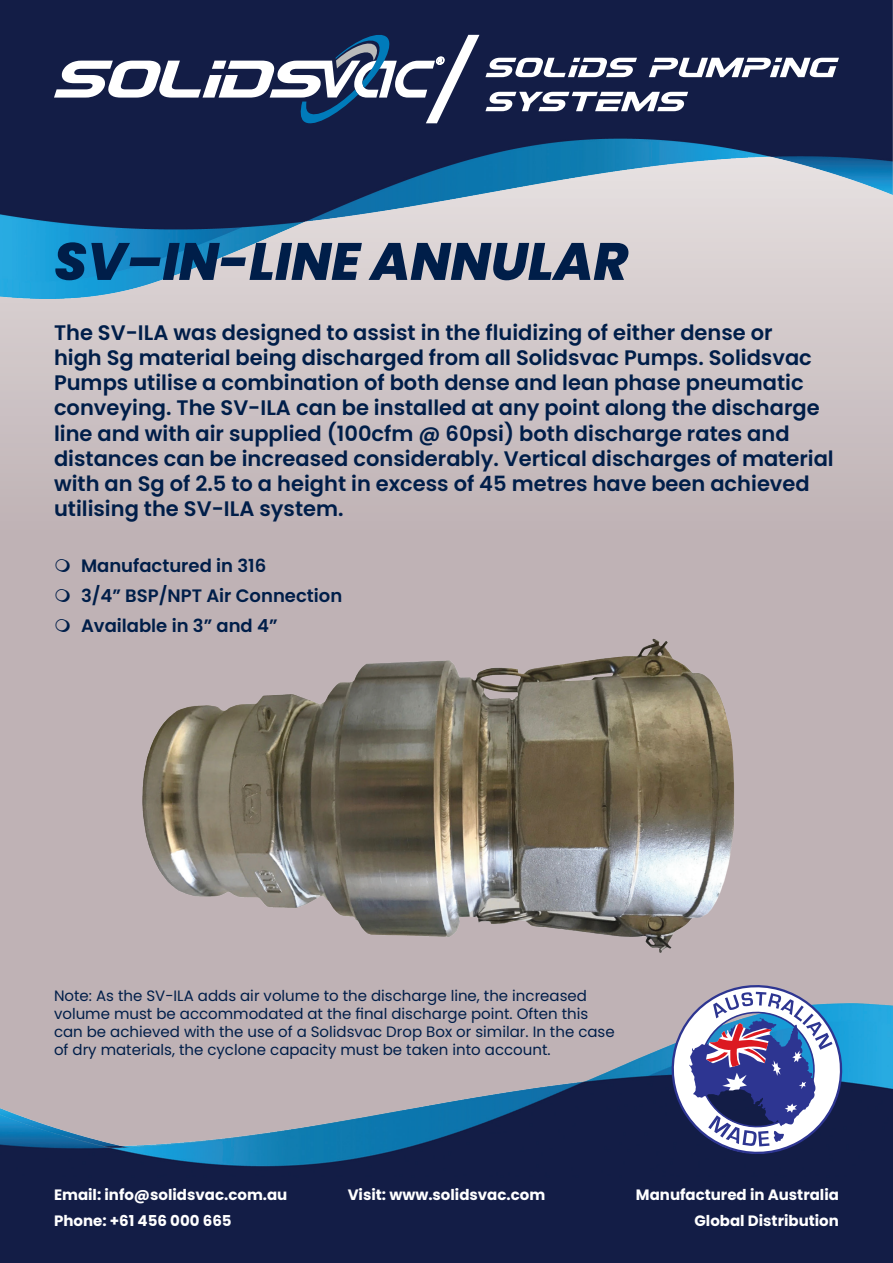
<style>
.page{position:relative;width:893px;height:1263px;background:#fff}
.page>*{position:absolute;margin:0;border:0;box-sizing:border-box;transform-origin:0 0}
.t1{font:italic 800 52.5px "Poppins";color:#001e49}
.t2{font:600 21px/25.2px "Poppins";color:#001e49}
.t3{font:600 18px "Poppins";color:#001e49}
.t4{font:15px/18px "Poppins";color:#001e49}
.t5{font:700 15px/25.5px "Poppins";color:#fff}
</style>
<div class="page">
<img style="left:0;top:298px;width:893px;height:687px">
<img style="left:0;top:0;width:893px;height:298px">
<img style="left:0;top:985px;width:893px;height:278px">
<svg style="left:485px;top:58px;width:152px;height:19px"></svg>
<svg style="left:649px;top:58px;width:190px;height:19px"></svg>
<svg style="left:485px;top:92px;width:203px;height:19px"></svg>
<svg style="left:54px;top:35px;width:425px;height:88px"></svg>
<svg style="left:672px;top:985px;width:170px;height:169px"></svg>
<img style="left:34px;top:623px;width:770px;height:354px">
<svg style="left:56px;top:559px;width:33px;height:14px"></svg>
<svg style="left:56px;top:589px;width:33px;height:14px"></svg>
<svg style="left:56px;top:619px;width:33px;height:14px"></svg>
<p class="t1" style="left:54px;top:231px;width:576px">SV–IN-LINE ANNULAR</p>
<p class="t2" style="left:54px;top:320px;width:781px">The SV-ILA was designed to assist in the fluidizing of either dense or<br>high Sg material being discharged from all Solidsvac Pumps. Solidsvac Pumps utilise a combination of both dense and lean phase pneumatic conveying. The SV-ILA can be installed at any point along the discharge line and with air supplied (100cfm @ 60psi) both discharge rates and distances can be increased considerably. Vertical discharges of material with an Sg of 2.5 to a height in excess of 45 metres have been achieved utilising the SV-ILA system.</p>
<p class="t3" style="left:81px;top:555px;width:187px">Manufactured in 316</p>
<p class="t3" style="left:81px;top:585px;width:263px">3/4” BSP/NPT Air Connection</p>
<p class="t3" style="left:81px;top:615px;width:198px">Available in 3” and 4”</p>
<p class="t4" style="left:54px;top:986px;width:562px">Note: As the SV-ILA adds air volume to the discharge line, the increased volume must be accommodated at the final discharge point. Often this can be achieved with the use of a Solidsvac Drop Box or similar. In the case of dry materials, the cyclone capacity must be taken into account.</p>
<p class="t5" style="left:54px;top:1182px;width:235px">Email: info@solidsvac.com.au<br>Phone: +61 456 000 665</p>
<p class="t5" style="left:636px;top:1182px;width:205px;text-align:right">Manufactured in Australia<br>Global Distribution</p>
<p class="t5" style="left:348px;top:1182px;width:199px">Visit: www.solidsvac.com</p>
</div>
